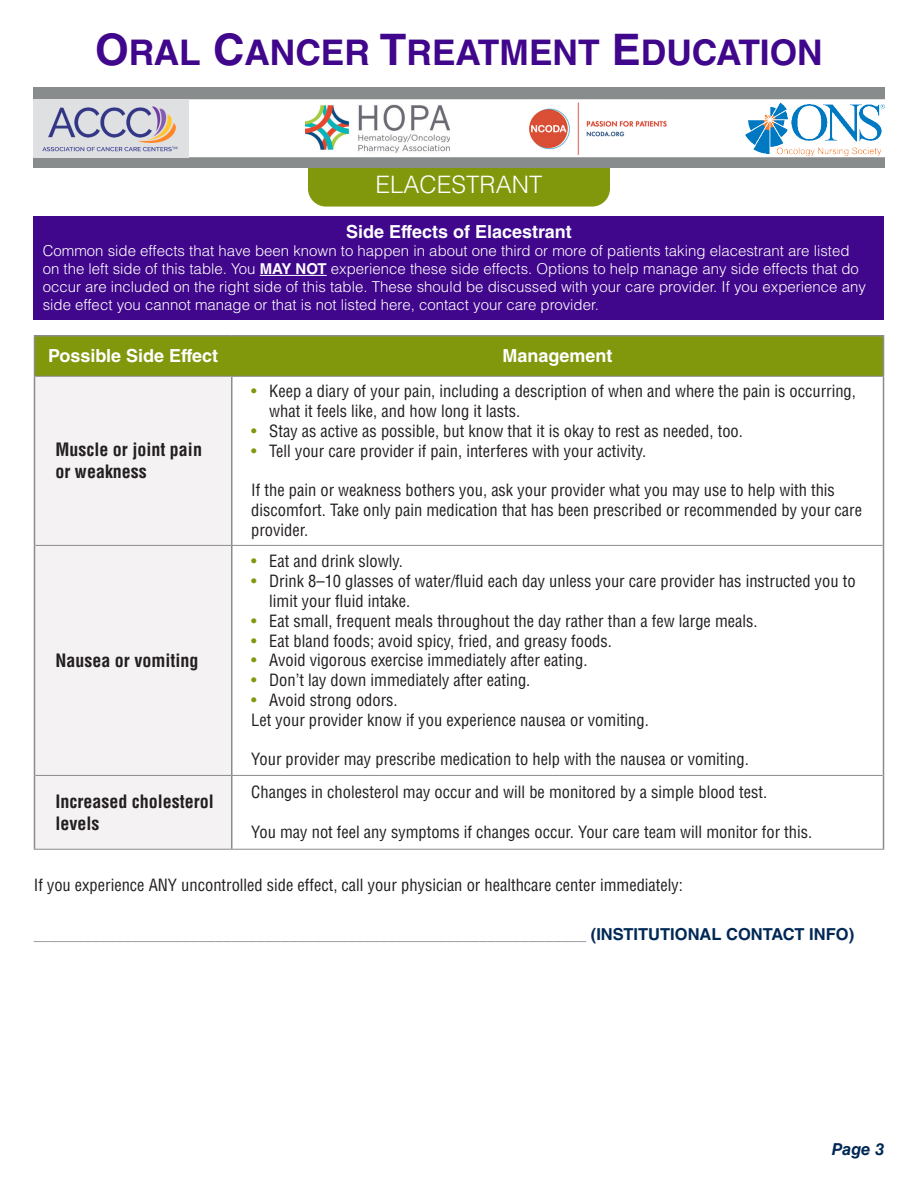
<style>
.page{position:relative;width:918px;height:1188px;background:#fff}
.page>*{position:absolute;margin:0;border:0;box-sizing:border-box;transform-origin:0 0}
.t1{font:700 35.4px "Helvetica LT Std";color:#40068b}
.t2{font:300 24px "Helvetica LT Std";color:#fff}
.table_bold_text{font:700 condensed 18px/21.6px "Helvetica LT Std";color:#231f20}
.table_column_head{font:700 18px "Helvetica LT Std";color:#fff}
.table_bullet_point{font:condensed 16.5px/19.8px "Helvetica LT Std";color:#231f20}
.table_Roman_text{font:condensed 16.5px/19.8px "Helvetica LT Std";color:#231f20}
.contact_info_head{font:condensed 16.5px "Helvetica LT Std";color:#8a8b8d}
.text_no_indent{font:condensed 16.5px "Helvetica LT Std";color:#231f20}
.t3{font:italic 700 16.5px "Helvetica LT Std";color:#002855}
.t4{font:300 15px/18px "Helvetica LT Std";color:#fff}
.s1{font-size:43.5px}
.s2{font-weight:700}
.s3{color:#81980d}
.s4{font-weight:700;font-stretch:normal;color:#002855}
</style>
<div class="page">
<div style="left:308px;top:140px;width:302px;height:67px;background:#81980d;border-radius:18px"></div>
<div style="left:34px;top:88px;width:850px;height:79px;background:#898c8d"></div>
<div style="left:34px;top:99px;width:852px;height:58px;background:#fff;border:2px solid #fff"></div>
<img style="left:305px;top:104px;width:145px;height:51px">
<img style="left:745px;top:101px;width:140px;height:54px">
<img style="left:525px;top:100px;width:145px;height:56px">
<img style="left:34px;top:99px;width:154px;height:58px">
<div style="left:34px;top:216px;width:850px;height:104px;background:#40068b"></div>
<hr style="left:260px;top:275px;width:67px;height:1px;background:#fff">
<div style="left:35px;top:337px;width:848px;height:39px;background:#81980d"></div>
<div style="left:35px;top:377px;width:196px;height:472px;background:#f5f2f3"></div>
<hr style="left:34px;top:376px;width:1px;height:169px;background:#8a8b8d">
<hr style="left:34px;top:545px;width:1px;height:230px;background:#8a8b8d">
<hr style="left:34px;top:775px;width:1px;height:74px;background:#8a8b8d">
<hr style="left:231px;top:377px;width:1px;height:168px;background:#8a8b8d">
<hr style="left:883px;top:376px;width:1px;height:169px;background:#8a8b8d">
<hr style="left:231px;top:546px;width:1px;height:229px;background:#8a8b8d">
<hr style="left:883px;top:545px;width:1px;height:230px;background:#8a8b8d">
<hr style="left:231px;top:776px;width:1px;height:73px;background:#8a8b8d">
<hr style="left:883px;top:775px;width:1px;height:74px;background:#8a8b8d">
<hr style="left:231px;top:337px;width:1px;height:39px;background:#81980d">
<hr style="left:34px;top:335px;width:198px;height:2px;background:#8a8b8d">
<hr style="left:34px;top:337px;width:1px;height:39px;background:#8a8b8d">
<hr style="left:232px;top:335px;width:652px;height:2px;background:#8a8b8d">
<hr style="left:883px;top:337px;width:1px;height:39px;background:#8a8b8d">
<hr style="left:35px;top:775px;width:197px;height:1px;background:#8a8b8d">
<hr style="left:232px;top:775px;width:651px;height:1px;background:#8a8b8d">
<hr style="left:35px;top:376px;width:197px;height:1px;background:#8a8b8d">
<hr style="left:232px;top:376px;width:651px;height:1px;background:#8a8b8d">
<hr style="left:35px;top:545px;width:197px;height:1px;background:#8a8b8d">
<hr style="left:232px;top:545px;width:651px;height:1px;background:#8a8b8d">
<hr style="left:34px;top:849px;width:198px;height:1px;background:#8a8b8d">
<hr style="left:232px;top:849px;width:652px;height:1px;background:#8a8b8d">
<h1 class="t1" style="left:95px;top:31px;width:729px"><span class="s1">O</span>RAL <span class="s1">C</span>ANCER <span class="s1">T</span>REATMENT <span class="s1">E</span>DUCATION</h1>
<h2 class="t2" style="left:376px;top:169px;width:168px">ELACESTRANT</h2>
<p class="table_column_head" style="left:346px;top:221px;width:227px">Side Effects of Elacestrant</p>
<p class="t4" style="left:43px;top:241px;width:825px">Common side effects that have been known to happen in about one third or more of patients taking elacestrant are listed on the left side of this table. You <span class="s2">MAY NOT</span> experience these side effects. Options to help manage any side effects that do occur are included on the right side of this table. These should be discussed with your care provider. If you experience any side effect you cannot manage or that is not listed here, contact your care provider.</p>
<p class="table_column_head" style="left:48px;top:345px;width:172px">Possible Side Effect</p>
<p class="table_column_head" style="left:503px;top:345px;width:112px">Management</p>
<p class="table_bold_text" style="left:56px;top:439px;width:148px">Muscle or joint pain or weakness</p>
<p class="table_bold_text" style="left:56px;top:649px;width:144px">Nausea or vomiting</p>
<p class="table_bullet_point" style="left:269px;top:381px;width:588px;text-indent:-18px"><span class="s3">•</span> Keep a diary of your pain, including a description of when and where the pain is occurring, what it feels like, and how long it lasts.</p>
<p class="table_bullet_point" style="left:251px;top:421px;width:493px"><span class="s3">•</span> Stay as active as possible, but know that it is okay to rest as needed, too.</p>
<p class="table_bullet_point" style="left:251px;top:441px;width:397px"><span class="s3">•</span> Tell your care provider if pain, interferes with your activity.</p>
<p class="table_Roman_text" style="left:251px;top:480px;width:612px">If the pain or weakness bothers you, ask your provider what you may use to help with this discomfort. Take only pain medication that has been prescribed or recommended by your care provider.</p>
<p class="table_bullet_point" style="left:251px;top:551px;width:153px"><span class="s3">•</span> Eat and drink slowly.</p>
<p class="table_bullet_point" style="left:269px;top:571px;width:588px;text-indent:-18px"><span class="s3">•</span> Drink 8–10 glasses of water/fluid each day unless your care provider has instructed you to limit your fluid intake.</p>
<p class="table_bullet_point" style="left:251px;top:611px;width:508px"><span class="s3">•</span> Eat small, frequent meals throughout the day rather than a few large meals.</p>
<p class="table_bullet_point" style="left:251px;top:631px;width:362px"><span class="s3">•</span> Eat bland foods; avoid spicy, fried, and greasy foods.</p>
<p class="table_bullet_point" style="left:251px;top:650px;width:338px"><span class="s3">•</span> Avoid vigorous exercise immediately after eating.</p>
<p class="table_bullet_point" style="left:251px;top:670px;width:281px"><span class="s3">•</span> Don’t lay down immediately after eating.</p>
<p class="table_bullet_point" style="left:251px;top:690px;width:148px"><span class="s3">•</span> Avoid strong odors.</p>
<p class="table_Roman_text" style="left:251px;top:710px;width:399px">Let your provider know if you experience nausea or vomiting.</p>
<p class="table_Roman_text" style="left:251px;top:749px;width:499px">Your provider may prescribe medication to help with the nausea or vomiting.</p>
<p class="table_Roman_text" style="left:251px;top:782px;width:517px">Changes in cholesterol may occur and will be monitored by a simple blood test.</p>
<p class="table_Roman_text" style="left:251px;top:822px;width:563px">You may not feel any symptoms if changes occur. Your care team will monitor for this.</p>
<p class="text_no_indent" style="left:34px;top:875px;width:651px">If you experience ANY uncontrolled side effect, call your physician or healthcare center immediately:</p>
<p class="contact_info_head" style="left:34px;top:924px;width:822px">___________________________________________________________________ <span class="s4">(INSTITUTIONAL CONTACT INFO)</span></p>
<p class="table_bold_text" style="left:56px;top:791px;width:160px">Increased cholesterol levels</p>
<p class="t3" style="left:832px;top:1139px;width:54px">Page 3</p>
</div>
